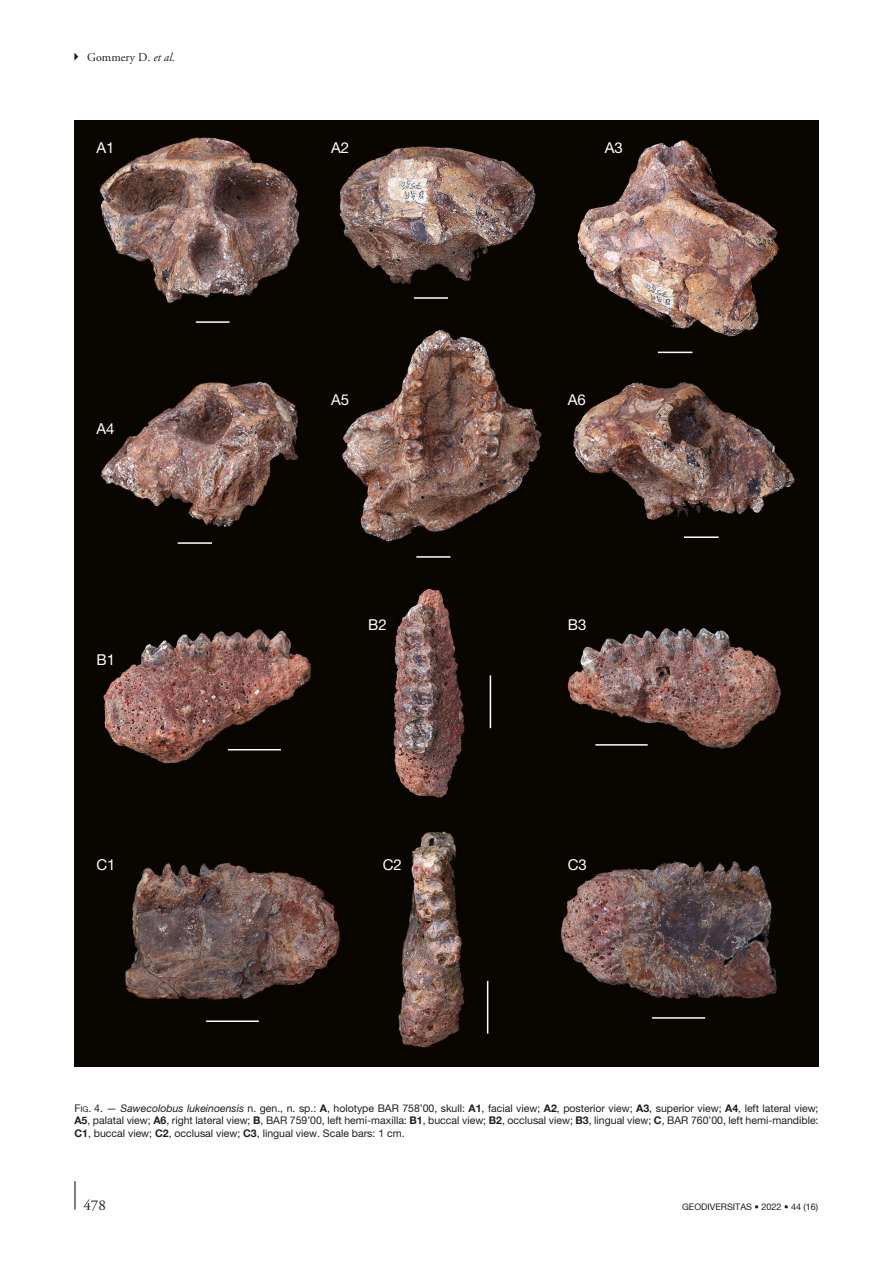
<style>
.page{position:relative;width:893px;height:1263px;background:#fff}
.page>*{position:absolute;margin:0;border:0;box-sizing:border-box;transform-origin:0 0}
.t1{font:15px "Helvetica Neue";color:#fff}
.t2{font:15px "Adobe Garamond Pro";color:#1d1d1b}
.t3{font:12px "Adobe Garamond Pro";color:#1d1d1b}
.t4{font:10.5px/12.8px "Helvetica Neue";color:#1d1d1b;text-align:justify}
.t5{font:9px "Helvetica Neue";color:#1d1d1b}
.s1{font-style:italic}
.s2{font-style:inherit}
.s3{font-size:7.8px}
.s4{font-weight:700}
</style>
<div class="page">
<hr style="left:74px;top:1181px;width:2px;height:29px;background:#1d1d1b">
<svg style="left:74px;top:53px;width:4px;height:8px"></svg>
<img style="left:74px;top:121px;width:745px;height:945px">
<hr style="left:196px;top:321px;width:33px;height:2px;background:#fff">
<hr style="left:414px;top:297px;width:34px;height:2px;background:#fff">
<hr style="left:658px;top:352px;width:34px;height:1px;background:#fff">
<hr style="left:684px;top:536px;width:35px;height:2px;background:#fff">
<hr style="left:416px;top:556px;width:34px;height:2px;background:#fff">
<hr style="left:178px;top:542px;width:34px;height:2px;background:#fff">
<hr style="left:228px;top:749px;width:53px;height:1px;background:#fff">
<hr style="left:490px;top:675px;width:1px;height:53px;background:#fff">
<hr style="left:595px;top:744px;width:53px;height:2px;background:#fff">
<hr style="left:652px;top:1017px;width:53px;height:2px;background:#fff">
<hr style="left:487px;top:981px;width:1px;height:52px;background:#fff">
<hr style="left:206px;top:1020px;width:53px;height:2px;background:#fff">
<p class="t3" style="left:87px;top:50px;width:90px">Gommery D. <span class="s1">et al.</span></p>
<p class="t1" style="left:96px;top:138px;width:20px">A1</p>
<p class="t1" style="left:331px;top:138px;width:20px">A2</p>
<p class="t1" style="left:605px;top:138px;width:20px">A3</p>
<p class="t1" style="left:96px;top:420px;width:20px">A4</p>
<p class="t1" style="left:96px;top:651px;width:20px">B1</p>
<p class="t1" style="left:96px;top:856px;width:21px">C1</p>
<p class="t1" style="left:331px;top:391px;width:20px">A5</p>
<p class="t1" style="left:568px;top:391px;width:20px">A6</p>
<p class="t1" style="left:368px;top:615px;width:20px">B2</p>
<p class="t1" style="left:383px;top:856px;width:21px">C2</p>
<p class="t1" style="left:568px;top:615px;width:20px">B3</p>
<p class="t1" style="left:568px;top:856px;width:21px">C3</p>
<p class="t4" style="left:74px;top:1101px;width:746px"><span class="s2">F</span><span class="s3">ig</span><span class="s2">. 4</span>. — <span class="s1">Sawecolobus lukeinoensis</span> n. gen., n. sp.: <span class="s4">A</span>, holotype BAR 758’00, skull: <span class="s4">A1</span>, facial view; <span class="s4">A2</span>, posterior view; <span class="s4">A3</span>, superior view; <span class="s4">A4</span>, left lateral view; <span class="s4">A5</span>, palatal view; <span class="s4">A6</span>, right lateral view; <span class="s4">B</span>, BAR 759’00, left hemi-maxilla: <span class="s4">B1</span>, buccal view; <span class="s4">B2</span>, occlusal view; <span class="s4">B3</span>, lingual view; <span class="s4">C</span>, BAR 760’00, left hemi-mandible:<br><span class="s4">C1</span>, buccal view; <span class="s4">C2</span>, occlusal view; <span class="s4">C3</span>, lingual view. Scale bars: 1 cm.</p>
<h1 class="t2" style="left:83px;top:1196px;width:24px">478</h1>
<p class="t5" style="left:682px;top:1201px;width:138px">GEODIVERSITAS • 2022 • 44 (16)</p>
</div>
